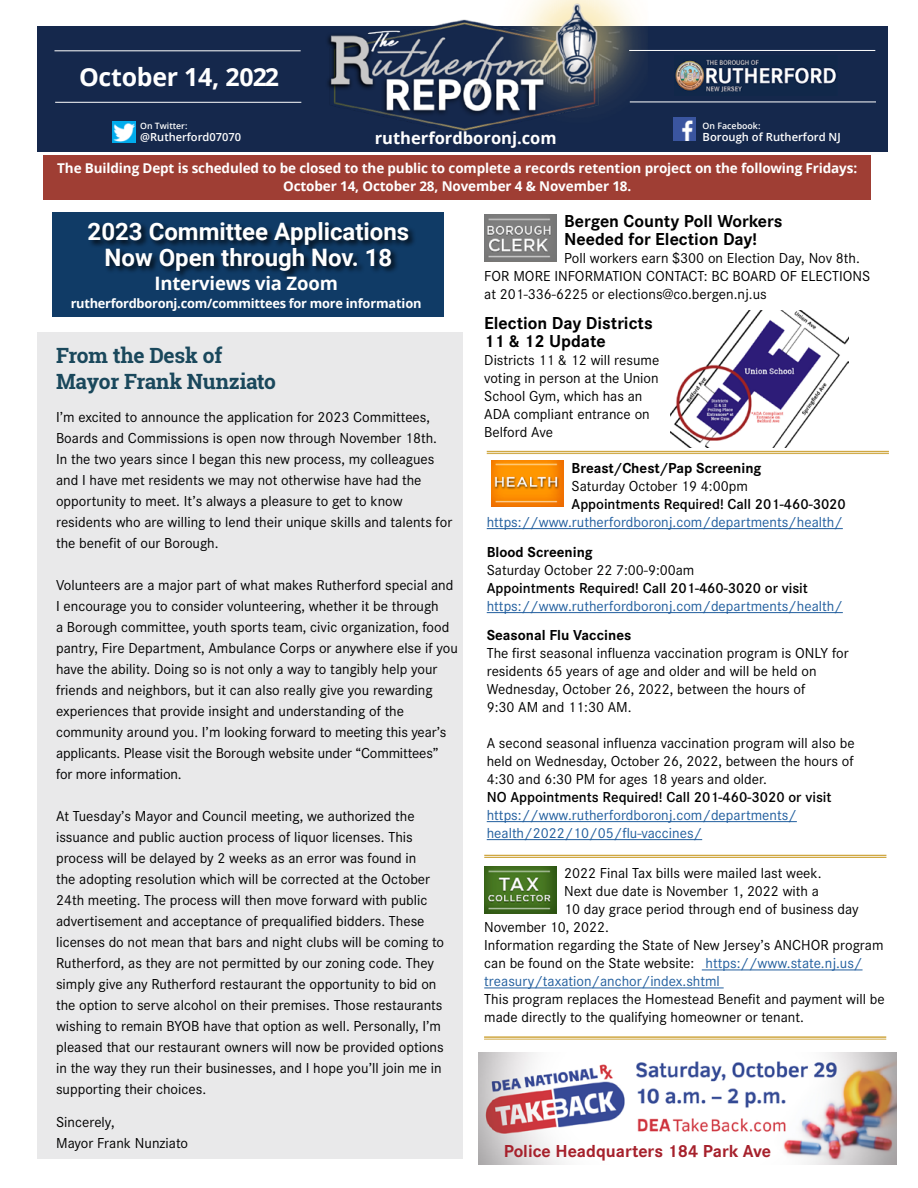
<style>
.page{position:relative;width:918px;height:1188px;background:#fff}
.page>*{position:absolute;margin:0;border:0;box-sizing:border-box;transform-origin:0 0}
.t1{font:700 24.9px "Open Sans";letter-spacing:-.01em;color:#fff}
.t2{font:700 24px/25.7px "Roboto";color:#fff;text-align:center}
.t3{font:700 21px/25.5px "Roboto Slab";letter-spacing:-.01em;color:#1a485c}
.t4{font:700 18.6px "Open Sans";letter-spacing:-.01em;color:#fff}
.t5{font:700 18px/18px "Corporate S";color:#000}
.t6{font:700 18px "Corporate S";color:#a6212c}
.t7{font:700 16.5px "Open Sans";color:#fff}
.t8{font:15px/21px "Corporate S";color:#000}
.t9{font:15px/18px "Corporate S";color:#215e9e}
.t10{font:600 15px "Corporate S";color:#000}
.t11{font:700 15px "Corporate S";color:#000}
.t12{font:700 13.5px/18px "Open Sans";letter-spacing:-.01em;color:#fff;text-align:center}
.t13{font:700 12.9px "Open Sans";letter-spacing:-.02em;color:#fff}
.t14{font:600 11.25px "Open Sans";color:#fff}
.t15{font:600 11.1px "Open Sans";color:#fff}
.t16{font:600 8.85px "Open Sans";color:#fff}
.t17{font:600 8.7px "Open Sans";color:#fff}
.s1{color:#215e9e}
</style>
<div class="page">
<div style="left:44px;top:156px;width:827px;height:44px;background:#9f3e34"></div>
<div style="left:38px;top:333px;width:425px;height:826px;background:#e9e9ea"></div>
<div style="left:52px;top:212px;width:391px;height:104px;background:#103b66"></div>
<div style="left:87px;top:221px;width:330px;height:58px;background:#000;opacity:.75"></div>
<div style="left:38px;top:26px;width:850px;height:125px;background:#15284c"></div>
<img style="left:327px;top:0;width:349px;height:131px">
<hr style="left:54px;top:50px;width:247px;height:1px;background:#fff">
<hr style="left:55px;top:102px;width:246px;height:1px;background:#fff">
<img style="left:113px;top:121px;width:22px;height:22px">
<img style="left:673px;top:118px;width:23px;height:23px">
<img style="left:675px;top:56px;width:163px;height:39px">
<hr style="left:629px;top:50px;width:246px;height:1px;background:#fff">
<hr style="left:630px;top:102px;width:246px;height:1px;background:#fff">
<img style="left:484px;top:867px;width:72px;height:46px">
<hr style="left:702px;top:969px;width:161px;height:1px;background:#215e9e">
<hr style="left:484px;top:987px;width:240px;height:1px;background:#215e9e">
<img style="left:484px;top:215px;width:72px;height:47px">
<img style="left:492px;top:460px;width:72px;height:47px">
<hr style="left:487px;top:528px;width:356px;height:1px;background:#215e9e">
<hr style="left:487px;top:612px;width:356px;height:1px;background:#215e9e">
<hr style="left:487px;top:451px;width:402px;height:1px;background:#d0a843">
<hr style="left:487px;top:453px;width:402px;height:1px;background:#d0a843">
<hr style="left:484px;top:855px;width:402px;height:1px;background:#d0a843">
<hr style="left:484px;top:857px;width:402px;height:1px;background:#d0a843">
<hr style="left:487px;top:821px;width:310px;height:1px;background:#215e9e">
<hr style="left:487px;top:839px;width:215px;height:1px;background:#215e9e">
<img style="left:671px;top:311px;width:178px;height:137px">
<img style="left:479px;top:1052px;width:418px;height:112px">
<hr style="left:484px;top:1036px;width:402px;height:2px;background:#d0a843">
<hr style="left:484px;top:1039px;width:402px;height:1px;background:#d0a843">
<h1 class="t1" style="left:79px;top:59px;width:202px">October 14, 2022</h1>
<p class="t16" style="left:703px;top:120px;width:59px">On Facebook:</p>
<p class="t14" style="left:703px;top:129px;width:140px">Borough of Rutherford NJ</p>
<p class="t12" style="left:57px;top:159px;width:801px">The Building Dept is scheduled to be closed to the public to complete a records retention project on the following Fridays:<br>October 14, October 28, November 4 &amp; November 18.</p>
<p class="t17" style="left:140px;top:120px;width:49px">On Twitter:</p>
<p class="t15" style="left:140px;top:130px;width:102px">@Rutherford07070</p>
<p class="t7" style="left:375px;top:126px;width:183px">rutherfordboronj.com</p>
<h2 class="t2" style="left:88px;top:218px;width:323px">2023 Committee Applications<br>Now Open through Nov. 18</h2>
<p class="t4" style="left:154px;top:270px;width:185px">Interviews via Zoom</p>
<p class="t13" style="left:71px;top:294px;width:352px">rutherfordboronj.com/committees for more information</p>
<h3 class="t3" style="left:56px;top:343px;width:221px">From the Desk of<br>Mayor Frank Nunziato</h3>
<p class="t8" style="left:56px;top:406px;width:398px">I’m excited to announce the application for 2023 Committees, Boards and Commissions is open now through November 18th.<br>In the two years since I began this new process, my colleagues and I have met residents we may not otherwise have had the opportunity to meet. It’s always a pleasure to get to know residents who are willing to lend their unique skills and talents for the benefit of our Borough.</p>
<p class="t8" style="left:56px;top:574px;width:403px">Volunteers are a major part of what makes Rutherford special and I encourage you to consider volunteering, whether it be through<br>a Borough committee, youth sports team, civic organization, food pantry, Fire Department, Ambulance Corps or anywhere else if you have the ability. Doing so is not only a way to tangibly help your friends and neighbors, but it can also really give you rewarding experiences that provide insight and understanding of the community around you. I’m looking forward to meeting this year’s applicants. Please visit the Borough website under “Committees” for more information.</p>
<p class="t8" style="left:56px;top:805px;width:390px">At Tuesday’s Mayor and Council meeting, we authorized the issuance and public auction process of liquor licenses. This process will be delayed by 2 weeks as an error was found in<br>the adopting resolution which will be corrected at the October 24th meeting. The process will then move forward with public advertisement and acceptance of prequalified bidders. These licenses do not mean that bars and night clubs will be coming to Rutherford, as they are not permitted by our zoning code. They simply give any Rutherford restaurant the opportunity to bid on the option to serve alcohol on their premises. Those restaurants wishing to remain BYOB have that option as well. Personally, I’m pleased that our restaurant owners will now be provided options in the way they run their businesses, and I hope you’ll join me in supporting their choices.</p>
<p class="t8" style="left:56px;top:1111px;width:133px">Sincerely,<br>Mayor Frank Nunziato</p>
<p class="t5" style="left:564px;top:211px;width:220px">Bergen County Poll Workers<br>Needed for Election Day!</p>
<p class="t8" style="left:484px;top:248px;width:387px;line-height:18px;text-indent:80px">Poll workers earn $300 on Election Day, Nov 8th.<br>FOR MORE INFORMATION CONTACT: BC BOARD OF ELECTIONS at 201-336-6225 or elections@co.bergen.nj.us</p>
<p class="t5" style="left:484px;top:314px;width:170px">Election Day Districts<br>11 &amp; 12 Update</p>
<p class="t8" style="left:484px;top:351px;width:177px;line-height:18px">Districts 11 &amp; 12 will resume voting in person at the Union<br>School Gym, which has an<br>ADA compliant entrance on<br>Belford Ave</p>
<p class="t11" style="left:572px;top:458px;width:192px">Breast/Chest/Pap Screening</p>
<p class="t8" style="left:572px;top:475px;width:178px">Saturday October 19 4:00pm</p>
<p class="t10" style="left:572px;top:494px;width:276px">Appointments Required! Call 201-460-3020</p>
<p class="t9" style="left:487px;top:513px;width:358px">https://www.rutherfordboronj.com/departments/health/</p>
<p class="t11" style="left:487px;top:542px;width:108px">Blood Screening</p>
<p class="t8" style="left:487px;top:559px;width:209px">Saturday October 22 7:00-9:00am</p>
<p class="t10" style="left:487px;top:578px;width:323px">Appointments Required! Call 201-460-3020 or visit</p>
<p class="t9" style="left:487px;top:597px;width:358px">https://www.rutherfordboronj.com/departments/health/</p>
<p class="t11" style="left:487px;top:625px;width:146px">Seasonal Flu Vaccines</p>
<p class="t8" style="left:487px;top:644px;width:363px;line-height:18px">The first seasonal influenza vaccination program is ONLY for residents 65 years of age and older and will be held on Wednesday, October 26, 2022, between the hours of<br>9:30 AM and 11:30 AM.</p>
<p class="t8" style="left:487px;top:734px;width:370px;line-height:18px;text-align:justify">A second seasonal influenza vaccination program will also be held on Wednesday, October 26, 2022, between the hours of 4:30 and 6:30 PM for ages 18 years and older.</p>
<p class="t10" style="left:487px;top:787px;width:346px">NO Appointments Required! Call 201-460-3020 or visit</p>
<p class="t9" style="left:487px;top:806px;width:312px">https://www.rutherfordboronj.com/departments/ health/2022/10/05/flu-vaccines/</p>
<p class="t8" style="left:564px;top:862px;width:259px">2022 Final Tax bills were mailed last week.</p>
<p class="t8" style="left:564px;top:880px;width:256px">Next due date is November 1, 2022 with a</p>
<p class="t8" style="left:564px;top:898px;width:296px">10 day grace period through end of business day</p>
<p class="t8" style="left:484px;top:916px;width:126px">November 10, 2022.</p>
<p class="t8" style="left:484px;top:934px;width:401px">Information regarding the State of New Jersey’s ANCHOR program</p>
<p class="t8" style="left:484px;top:952px;width:380px">can be found on the State website: <span class="s1">https://www.state.nj.us/</span></p>
<p class="t9" style="left:484px;top:972px;width:237px">treasury/taxation/anchor/index.shtml</p>
<p class="t8" style="left:484px;top:990px;width:402px;line-height:18px">This program replaces the Homestead Benefit and payment will be made directly to the qualifying homeowner or tenant.</p>
<p class="t6" style="left:504px;top:1138px;width:269px">Police Headquarters 184 Park Ave</p>
</div>
